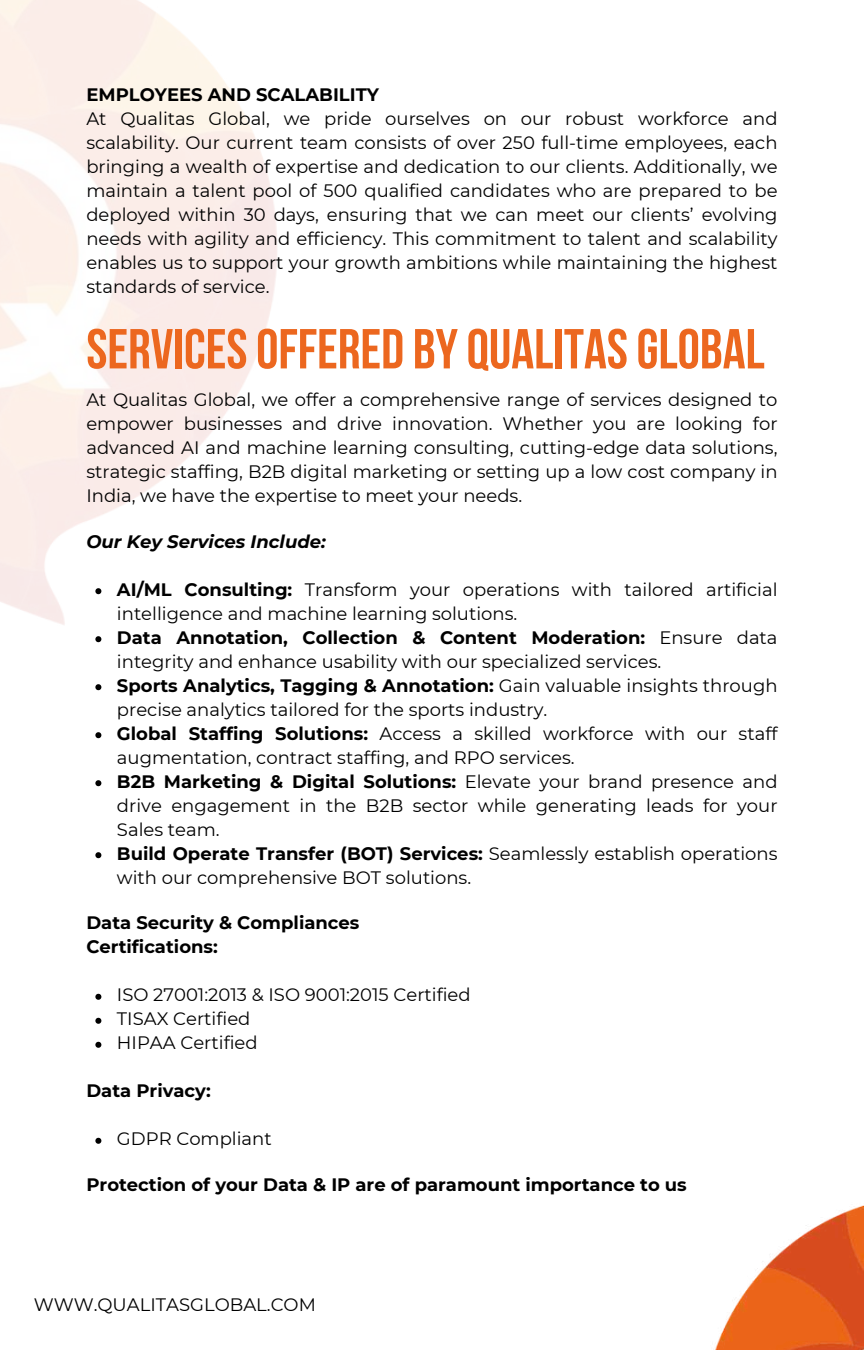
<style>
.page{position:relative;width:864px;height:1350px;background:#fff}
.page>*{position:absolute;margin:0;border:0;box-sizing:border-box;transform-origin:0 0}
.t1{font:700 56.25px "Bebas Neue";color:#ec671f}
.t2{font:18px/24.1px "Montserrat";color:#000;text-align:justify}
.t3{font:700 18px/24.1px "Montserrat";color:#000}
.t4{font:italic 700 18px "Montserrat";color:#000}
.s1{font-weight:700}
</style>
<div class="page">
<svg style="left:95px;top:588px;width:6px;height:6px"></svg>
<svg style="left:95px;top:636px;width:6px;height:6px"></svg>
<svg style="left:95px;top:684px;width:6px;height:6px"></svg>
<svg style="left:95px;top:732px;width:6px;height:6px"></svg>
<svg style="left:95px;top:780px;width:6px;height:6px"></svg>
<svg style="left:95px;top:852px;width:6px;height:6px"></svg>
<svg style="left:95px;top:994px;width:6px;height:6px"></svg>
<svg style="left:95px;top:1018px;width:6px;height:6px"></svg>
<svg style="left:95px;top:1042px;width:6px;height:6px"></svg>
<svg style="left:95px;top:1138px;width:6px;height:6px"></svg>
<img style="left:713px;top:1205px;width:151px;height:145px">
<p class="t3" style="left:86px;top:83px;width:294px">EMPLOYEES AND SCALABILITY</p>
<p class="t2" style="left:86px;top:107px;width:693px">At Qualitas Global, we pride ourselves on our robust workforce and scalability. Our current team consists of over 250 full-time employees, each bringing a wealth of expertise and dedication to our clients. Additionally, we maintain a talent pool of 500 qualified candidates who are prepared to be deployed within 30 days, ensuring that we can meet our clients’ evolving needs with agility and efficiency. This commitment to talent and scalability enables us to support your growth ambitions while maintaining the highest standards of service.</p>
<h1 class="t1" style="left:86px;top:326px;width:680px">SERVICESOFFERED BYQUALITASGLOBAL</h1>
<p class="t2" style="left:86px;top:388px;width:693px">At Qualitas Global, we offer a comprehensive range of services designed to empower businesses and drive innovation. Whether you are looking for advanced AI and machine learning consulting, cutting-edge data solutions, strategic staffing, B2B digital marketing or setting up a low cost company in India, we have the expertise to meet your needs.</p>
<p class="t4" style="left:86px;top:530px;width:241px">Our Key Services Include:</p>
<p class="t2" style="left:117px;top:577px;width:662px;text-align:left"><span class="s1">AI/ML Consulting:</span> Transform your operations with tailored artificial intelligence and machine learning solutions.<br><span class="s1">Data Annotation, Collection &amp; Content Moderation:</span> Ensure data integrity and enhance usability with our specialized services.<br><span class="s1">Sports Analytics, Tagging &amp; Annotation:</span> Gain valuable insights through precise analytics tailored for the sports industry.<br><span class="s1">Global Staffing Solutions:</span> Access a skilled workforce with our staff augmentation, contract staffing, and RPO services.<br><span class="s1">B2B Marketing &amp; Digital Solutions:</span> Elevate your brand presence and drive engagement in the B2B sector while generating leads for your Sales team.<br><span class="s1">Build Operate Transfer (BOT) Services:</span> Seamlessly establish operations with our comprehensive BOT solutions.</p>
<p class="t3" style="left:86px;top:911px;width:275px">Data Security &amp; Compliances<br>Certifications:</p>
<p class="t2" style="left:117px;top:983px;width:355px;text-align:left">ISO 27001:2013 &amp; ISO 9001:2015 Certified<br>TISAX Certified<br>HIPAA Certified</p>
<p class="t3" style="left:86px;top:1079px;width:126px">Data Privacy:</p>
<p class="t2" style="left:117px;top:1127px;width:156px">GDPR Compliant</p>
<p class="t3" style="left:86px;top:1172px;width:602px">Protection of your Data &amp; IP are of paramount importance to us</p>
<p class="t2" style="left:34px;top:1292px;width:284px">WWW.QUALITASGLOBAL.COM</p>
</div>
